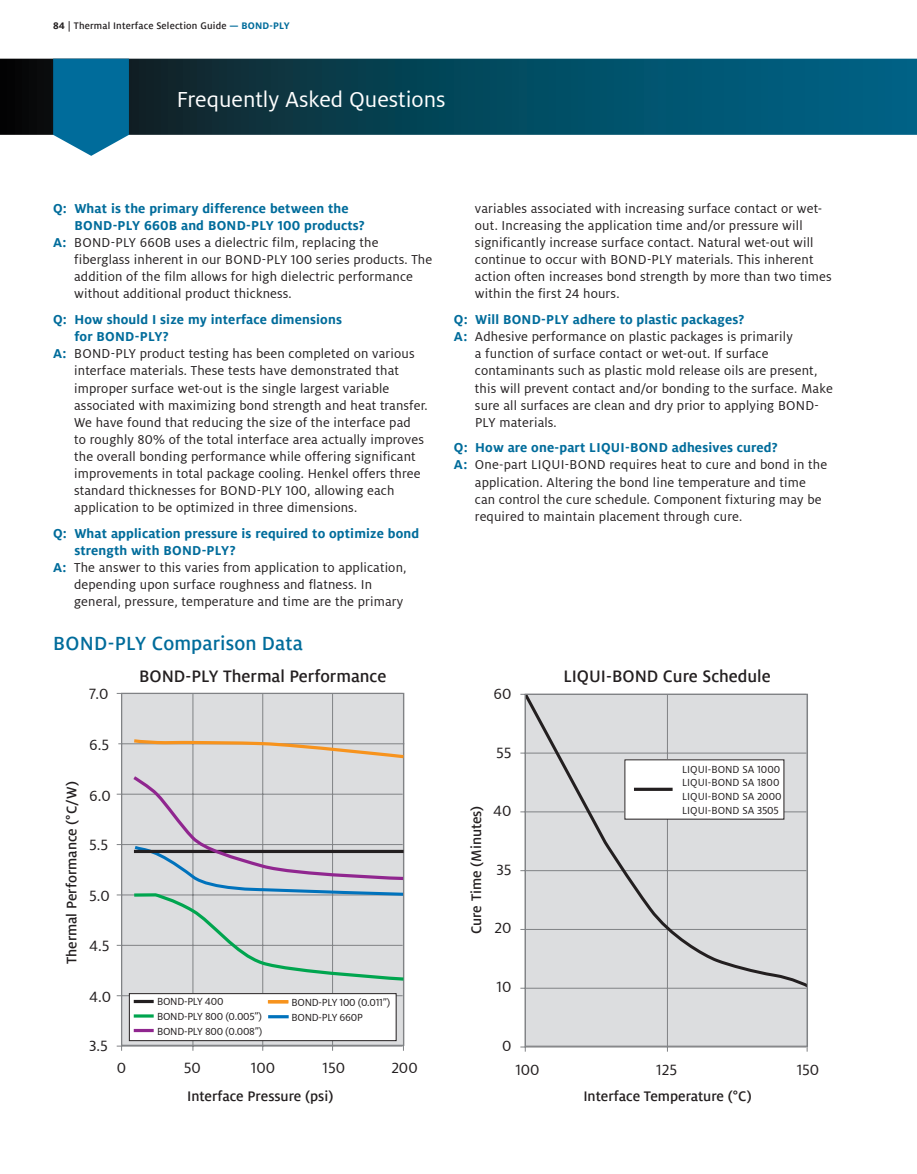
<style>
.page{position:relative;width:917px;height:1174px;background:#fff}
.page>*{position:absolute;margin:0;border:0;box-sizing:border-box;transform-origin:0 0}
.t1{font:24px "Henkel Milo";color:#fff}
.t2{font:500 21px "Henkel Milo";letter-spacing:.005em;color:#006c9b}
.t3{font:500 18.3px "Henkel Milo";color:#231f20}
.t4{font:16.5px "Henkel Milo";color:#231f20}
.t5{font:500 15.3px "Henkel Milo";color:#231f20}
.t6{font:14.25px/17.1px "Henkel Milo";letter-spacing:.01em;color:#231f20}
.t7{font:700 14.25px "Henkel Milo";letter-spacing:.01em;color:#006c9b}
.t8{font:11.4px "Henkel Milo";letter-spacing:-.025em;color:#231f20}
.t9{font:11.4px/13.6px "Henkel Milo";letter-spacing:-.005em;color:#231f20}
.t10{font:500 10.5px "Henkel Milo";letter-spacing:.015em;color:#231f20}
.s1{font-weight:700}
.s2{font-weight:700;color:#006c9b}
</style>
<div class="page">
<svg style="left:0;top:59px;width:916px;height:76px;background:#054357"></svg>
<svg style="left:53px;top:59px;width:76px;height:97px;background:#1c7ba5"></svg>
<div style="left:121px;top:693px;width:282px;height:353px;background:#dcdddf"></div>
<hr style="left:117px;top:693px;width:285px;height:1px;background:#808285">
<hr style="left:117px;top:794px;width:285px;height:1px;background:#808285">
<hr style="left:118px;top:743px;width:286px;height:1px;background:#808285">
<hr style="left:117px;top:844px;width:285px;height:1px;background:#808285">
<hr style="left:117px;top:894px;width:285px;height:1px;background:#808285">
<hr style="left:117px;top:945px;width:285px;height:1px;background:#808285">
<hr style="left:117px;top:995px;width:285px;height:1px;background:#808285">
<hr style="left:117px;top:1045px;width:285px;height:1px;background:#808285">
<hr style="left:121px;top:693px;width:1px;height:357px;background:#808285">
<hr style="left:262px;top:693px;width:1px;height:357px;background:#808285">
<hr style="left:193px;top:693px;width:1px;height:357px;background:#808285">
<hr style="left:332px;top:693px;width:1px;height:357px;background:#808285">
<hr style="left:403px;top:693px;width:1px;height:357px;background:#808285">
<div style="left:129px;top:993px;width:267px;height:47px;background:#fff"></div>
<div style="left:129px;top:993px;width:267px;height:48px;border:1px solid #231f20"></div>
<div style="left:525px;top:694px;width:282px;height:352px;background:#dcdddf"></div>
<hr style="left:520px;top:694px;width:286px;height:1px;background:#808285">
<hr style="left:520px;top:753px;width:286px;height:1px;background:#808285">
<hr style="left:520px;top:811px;width:286px;height:1px;background:#808285">
<hr style="left:520px;top:870px;width:286px;height:1px;background:#808285">
<hr style="left:520px;top:929px;width:286px;height:1px;background:#808285">
<hr style="left:520px;top:988px;width:286px;height:1px;background:#808285">
<hr style="left:520px;top:1046px;width:286px;height:1px;background:#808285">
<hr style="left:525px;top:694px;width:1px;height:357px;background:#808285">
<hr style="left:667px;top:694px;width:1px;height:357px;background:#808285">
<hr style="left:806px;top:694px;width:1px;height:357px;background:#808285">
<svg style="left:526px;top:695px;width:279px;height:293px"></svg>
<hr style="left:134px;top:1029px;width:20px;height:3px;background:#90268f">
<hr style="left:134px;top:1014px;width:20px;height:3px;background:#00a54f">
<hr style="left:268px;top:1015px;width:20px;height:3px;background:#0072bc">
<hr style="left:134px;top:1000px;width:20px;height:3px;background:#231f20">
<hr style="left:268px;top:1000px;width:20px;height:3px;background:#f7931d">
<div style="left:121px;top:693px;width:283px;height:353px;border:1px solid #808285"></div>
<svg style="left:131px;top:774px;width:274px;height:208px"></svg>
<svg style="left:131px;top:737px;width:274px;height:23px"></svg>
<div style="left:524px;top:693px;width:283px;height:353px;border:1px solid #808285"></div>
<p class="t10" style="left:53px;top:20px;width:238px"><span class="s1">84</span> | Thermal Interface Selection Guide <span class="s2">— BOND-PLY</span></p>
<h1 class="t1" style="left:177px;top:86px;width:270px">Frequently Asked Questions</h1>
<p class="t7" style="left:53px;top:200px;width:297px">Q: What is the primary difference between the</p>
<p class="t7" style="left:74px;top:217px;width:292px">BOND-PLY 660B and BOND-PLY 100 products?</p>
<p class="t6" style="left:53px;top:234px;width:327px"><span class="s2">A:</span> BOND-PLY 660B uses a dielectric film, replacing the</p>
<p class="t6" style="left:74px;top:251px;width:359px">fiberglass inherent in our BOND-PLY 100 series products. The</p>
<p class="t6" style="left:74px;top:268px;width:340px">addition of the film allows for high dielectric performance</p>
<p class="t6" style="left:74px;top:285px;width:219px">without additional product thickness.</p>
<p class="t7" style="left:53px;top:311px;width:290px">Q: How should I size my interface dimensions</p>
<p class="t7" style="left:74px;top:328px;width:96px">for BOND-PLY?</p>
<p class="t6" style="left:53px;top:345px;width:363px"><span class="s2">A:</span> BOND-PLY product testing has been completed on various</p>
<p class="t6" style="left:74px;top:362px;width:326px">interface materials. These tests have demonstrated that</p>
<p class="t6" style="left:74px;top:379px;width:316px">improper surface wet-out is the single largest variable</p>
<p class="t6" style="left:74px;top:397px;width:355px">associated with maximizing bond strength and heat transfer.</p>
<p class="t6" style="left:74px;top:414px;width:338px">We have found that reducing the size of the interface pad</p>
<p class="t6" style="left:74px;top:431px;width:351px">to roughly 80% of the total interface area actually improves</p>
<p class="t6" style="left:74px;top:448px;width:343px">the overall bonding performance while offering significant</p>
<p class="t6" style="left:74px;top:465px;width:348px">improvements in total package cooling. Henkel offers three</p>
<p class="t6" style="left:74px;top:482px;width:321px">standard thicknesses for BOND-PLY 100, allowing each</p>
<p class="t6" style="left:74px;top:499px;width:284px">application to be optimized in three dimensions.</p>
<p class="t7" style="left:53px;top:525px;width:367px">Q: What application pressure is required to optimize bond</p>
<p class="t7" style="left:74px;top:542px;width:163px">strength with BOND-PLY?</p>
<p class="t6" style="left:53px;top:559px;width:355px"><span class="s2">A:</span> The answer to this varies from application to application,</p>
<p class="t6" style="left:74px;top:576px;width:299px">depending upon surface roughness and flatness. In</p>
<p class="t6" style="left:74px;top:593px;width:330px">general, pressure, temperature and time are the primary</p>
<h2 class="t2" style="left:53px;top:632px;width:251px">BOND-PLY Comparison Data</h2>
<p class="t6" style="left:475px;top:200px;width:358px">variables associated with increasing surface contact or wet&shy;out. Increasing the application time and/or pressure will significantly increase surface contact. Natural wet-out will continue to occur with BOND-PLY materials. This inherent action often increases bond strength by more than two times within the first 24 hours.</p>
<p class="t7" style="left:454px;top:311px;width:292px">Q: Will BOND-PLY adhere to plastic packages?</p>
<p class="t6" style="left:454px;top:328px;width:340px"><span class="s2">A:</span> Adhesive performance on plastic packages is primarily</p>
<p class="t6" style="left:475px;top:345px;width:295px">a function of surface contact or wet-out. If surface</p>
<p class="t6" style="left:475px;top:362px;width:344px">contaminants such as plastic mold release oils are present,</p>
<p class="t6" style="left:475px;top:379px;width:359px">this will prevent contact and/or bonding to the surface. Make</p>
<p class="t6" style="left:475px;top:397px;width:345px">sure all surfaces are clean and dry prior to applying BOND-</p>
<p class="t6" style="left:475px;top:414px;width:83px">PLY materials.</p>
<p class="t7" style="left:454px;top:440px;width:325px">Q: How are one-part LIQUI-BOND adhesives cured?</p>
<p class="t6" style="left:454px;top:456px;width:374px"><span class="s2">A:</span> One-part LIQUI-BOND requires heat to cure and bond in the</p>
<p class="t6" style="left:475px;top:473px;width:332px">application. Altering the bond line temperature and time</p>
<p class="t6" style="left:475px;top:491px;width:348px">can control the cure schedule. Component fixturing may be</p>
<p class="t6" style="left:475px;top:508px;width:268px">required to maintain placement through cure.</p>
<p class="t4" style="left:89px;top:685px;width:21px">7.0</p>
<p class="t3" style="left:139px;top:666px;width:249px">BOND-PLY Thermal Performance</p>
<p class="t3" style="left:563px;top:666px;width:209px">LIQUI-BOND Cure Schedule</p>
<p class="t4" style="left:493px;top:685px;width:19px">60</p>
<p class="t5" style="left:63px;top:964px;width:185px;rotate:-90deg">Thermal Performance (°C/W)</p>
<p class="t4" style="left:89px;top:735px;width:21px">6.5</p>
<p class="t4" style="left:89px;top:786px;width:23px">6.0</p>
<p class="t4" style="left:89px;top:836px;width:20px">5.5</p>
<p class="t4" style="left:89px;top:886px;width:22px">5.0</p>
<p class="t4" style="left:89px;top:937px;width:22px">4.5</p>
<p class="t4" style="left:89px;top:987px;width:23px">4.0</p>
<p class="t4" style="left:89px;top:1036px;width:20px">3.5</p>
<p class="t8" style="left:157px;top:995px;width:68px">BOND-PLY 400</p>
<p class="t8" style="left:157px;top:1010px;width:106px">BOND-PLY 800 (0.005”)</p>
<p class="t8" style="left:157px;top:1025px;width:107px">BOND-PLY 800 (0.008”)</p>
<p class="t8" style="left:291px;top:996px;width:100px">BOND-PLY 100 (0.011”)</p>
<p class="t8" style="left:291px;top:1011px;width:73px">BOND-PLY 660P</p>
<p class="t4" style="left:117px;top:1058px;width:11px">0</p>
<p class="t4" style="left:184px;top:1058px;width:18px">50</p>
<p class="t4" style="left:251px;top:1058px;width:26px">100</p>
<p class="t4" style="left:322px;top:1058px;width:24px">150</p>
<p class="t4" style="left:391px;top:1058px;width:28px">200</p>
<p class="t4" style="left:496px;top:743px;width:17px">55</p>
<p class="t5" style="left:467px;top:934px;width:130px;rotate:-90deg">Cure Time (Minutes)</p>
<p class="t4" style="left:493px;top:802px;width:20px">40</p>
<p class="t4" style="left:496px;top:860px;width:16px">35</p>
<p class="t4" style="left:494px;top:919px;width:18px">20</p>
<p class="t4" style="left:496px;top:977px;width:16px">10</p>
<p class="t9" style="left:682px;top:762px;width:101px">LIQUI-BOND SA 1000<br>LIQUI-BOND SA 1800<br>LIQUI-BOND SA 2000<br>LIQUI-BOND SA 3505</p>
<p class="t4" style="left:502px;top:1036px;width:11px">0</p>
<p class="t4" style="left:515px;top:1060px;width:26px">100</p>
<p class="t4" style="left:656px;top:1060px;width:22px">125</p>
<p class="t4" style="left:796px;top:1060px;width:24px">150</p>
<p class="t5" style="left:187px;top:1087px;width:148px">Interface Pressure (psi)</p>
<p class="t5" style="left:583px;top:1087px;width:170px">Interface Temperature (°C)</p>
</div>
